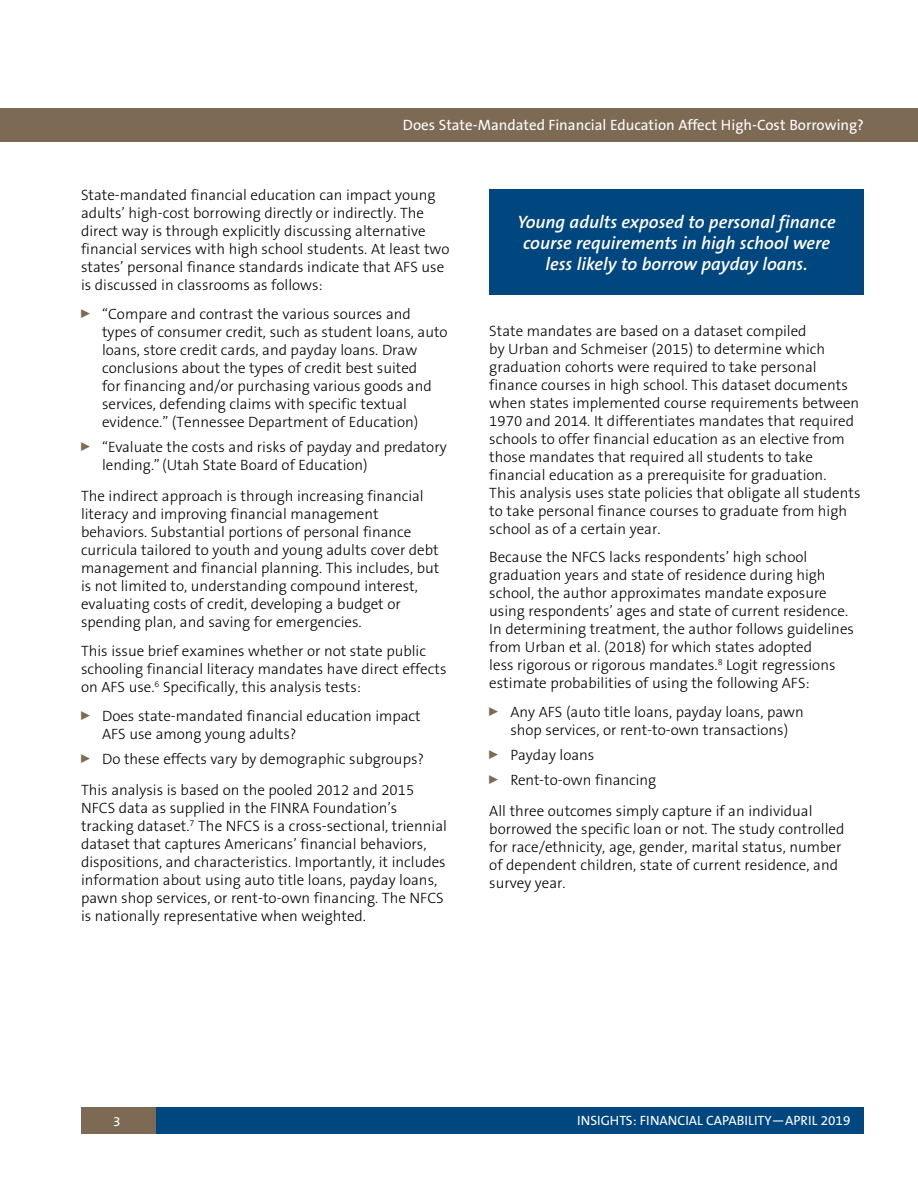
<style>
.page{position:relative;width:918px;height:1188px;background:#fff}
.page>*{position:absolute;margin:0;border:0;box-sizing:border-box;transform-origin:0 0}
.bluebox_call_out_tex{font:italic 600 18px/21px "The Sans B6";color:#fff;text-align:center}
.text{font:300 15px/18px "The Sans B3";color:#000}
.t1{font:15px "The Sans B5 Plain";color:#fff}
.t2{font:13.5px "The Sans B5 Plain";color:#fff}
</style>
<div class="page">
<div style="left:155px;top:1107px;width:709px;height:27px;background:#00467f"></div>
<div style="left:81px;top:1107px;width:74px;height:27px;background:#7c6a55"></div>
<div style="left:0;top:108px;width:918px;height:34px;background:#7c6a55"></div>
<div style="left:489px;top:189px;width:375px;height:106px;background:#00467f"></div>
<p class="t1" style="left:403px;top:117px;width:463px">Does State-Mandated Financial Education Affect High-Cost Borrowing?</p>
<p class="text" style="left:81px;top:186px;width:370px">State-mandated financial education can impact young adults’ high-cost borrowing directly or indirectly. The direct way is through explicitly discussing alternative financial services with high school students. At least two states’ personal finance standards indicate that AFS use is discussed in classrooms as follows:</p>
<p class="text" style="left:102px;top:305px;width:347px;text-indent:-21px"><sup>0</sup> “Compare and contrast the various sources and types of consumer credit, such as student loans, auto loans, store credit cards, and payday loans. Draw conclusions about the types of credit best suited<br>for financing and/or purchasing various goods and services, defending claims with specific textual evidence.” (Tennessee Department of Education)</p>
<p class="text" style="left:102px;top:438px;width:346px;text-indent:-21px"><sup>0</sup> “Evaluate the costs and risks of payday and predatory lending.” (Utah State Board of Education)</p>
<p class="text" style="left:81px;top:488px;width:360px">The indirect approach is through increasing financial literacy and improving financial management behaviors. Substantial portions of personal finance curricula tailored to youth and young adults cover debt management and financial planning. This includes, but is not limited to, understanding compound interest, evaluating costs of credit, developing a budget or spending plan, and saving for emergencies.</p>
<p class="text" style="left:81px;top:642px;width:367px">This issue brief examines whether or not state public schooling financial literacy mandates have direct effects on AFS use.<sup>6</sup> Specifically, this analysis tests:</p>
<p class="text" style="left:102px;top:707px;width:320px;text-indent:-21px"><sup>0</sup> Does state-mandated financial education impact<br>AFS use among young adults?</p>
<p class="text" style="left:81px;top:750px;width:345px"><sup>0</sup> Do these effects vary by demographic subgroups?</p>
<p class="text" style="left:81px;top:781px;width:367px">This analysis is based on the pooled 2012 and 2015<br>NFCS data as supplied in the FINRA Foundation’s tracking dataset.<sup>7</sup> The NFCS is a cross-sectional, triennial dataset that captures Americans’ financial behaviors, dispositions, and characteristics. Importantly, it includes information about using auto title loans, payday loans, pawn shop services, or rent-to-own financing. The NFCS is nationally representative when weighted.</p>
<p class="bluebox_call_out_tex" style="left:518px;top:212px;width:320px">Young adults exposed to personal finance course requirements in high school were less likely to borrow payday loans.</p>
<p class="text" style="left:489px;top:322px;width:373px">State mandates are based on a dataset compiled<br>by Urban and Schmeiser (2015) to determine which graduation cohorts were required to take personal finance courses in high school. This dataset documents when states implemented course requirements between 1970 and 2014. It differentiates mandates that required schools to offer financial education as an elective from those mandates that required all students to take financial education as a prerequisite for graduation.<br>This analysis uses state policies that obligate all students to take personal finance courses to graduate from high school as of a certain year.</p>
<p class="text" style="left:489px;top:549px;width:366px">Because the NFCS lacks respondents’ high school graduation years and state of residence during high school, the author approximates mandate exposure using respondents’ ages and state of current residence.<br>In determining treatment, the author follows guidelines from Urban et al. (2018) for which states adopted<br>less rigorous or rigorous mandates.<sup>8</sup> Logit regressions estimate probabilities of using the following AFS:</p>
<p class="text" style="left:489px;top:704px;width:316px;text-align:center"><sup>0</sup> Any AFS (auto title loans, payday loans, pawn shop services, or rent-to-own transactions)</p>
<p class="text" style="left:489px;top:746px;width:107px"><sup>0</sup> Payday loans</p>
<p class="text" style="left:489px;top:771px;width:169px"><sup>0</sup> Rent-to-own financing</p>
<p class="text" style="left:489px;top:803px;width:357px">All three outcomes simply capture if an individual borrowed the specific loan or not. The study controlled for race/ethnicity, age, gender, marital status, number of dependent children, state of current residence, and survey year.</p>
<p class="t2" style="left:113px;top:1114px;width:9px">3</p>
<p class="t2" style="left:577px;top:1114px;width:275px">INSIGHTS: FINANCIAL CAPABILITY—APRIL 2019</p>
</div>
